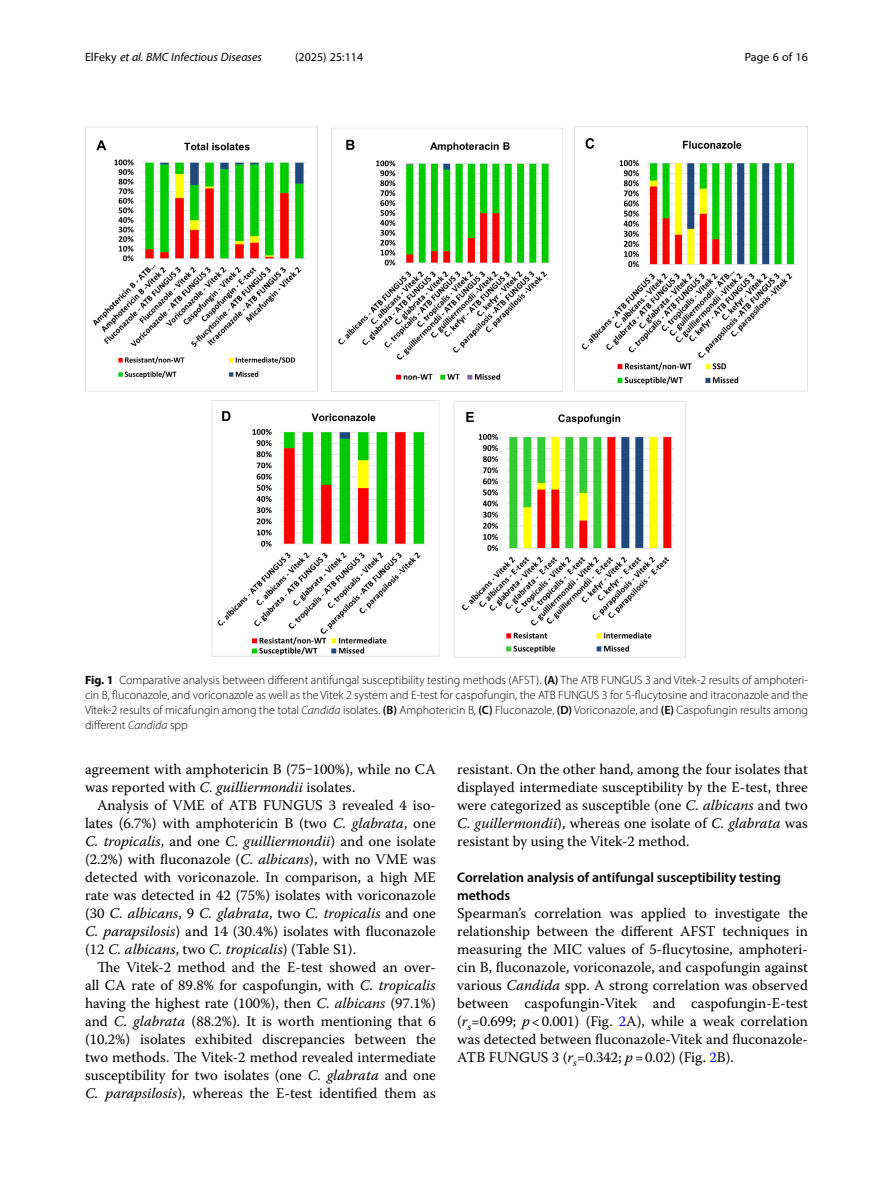
<style>
.page{position:relative;width:893px;height:1191px;background:#fff}
.page>*{position:absolute;margin:0;border:0;box-sizing:border-box;transform-origin:0 0}
.Body_Text_Indent{font:14.7px/18px "Warnock Pro";color:#000;text-align:justify}
.Body_Text{font:14.7px/18px "Warnock Pro";color:#000}
.Head_2{font:600 13.8px/18px "Myriad Pro";color:#000}
.Figure_Caption{font:300 12px/15px "Myriad Pro";color:#000;text-align:justify}
.t1{font:italic 12px "Myriad Pro";color:#000}
.t2{font:12px "Myriad Pro";color:#000}
.s1{font-style:normal}
.s2{font-weight:700}
.s3{font-weight:600}
.s4{font-style:italic}
.s5{color:#00f}
</style>
<div class="page">
<img style="left:85px;top:126px;width:723px;height:531px">
<p class="t1" style="left:85px;top:50px;width:178px"><span class="s1">ElFeky</span> et al. BMC Infectious Diseases</p>
<p class="t2" style="left:295px;top:50px;width:70px">(2025) 25:114</p>
<p class="t2" style="left:745px;top:50px;width:65px">Page 6 of 16</p>
<p class="Figure_Caption" style="left:85px;top:672px;width:724px"><span class="s2">Fig. 1</span> Comparative analysis between different antifungal susceptibility testing methods (AFST). <span class="s3">(A)</span> The ATB FUNGUS 3 and Vitek-2 results of amphoteri&shy;cin B, fluconazole, and voriconazole as well as the Vitek 2 system and E-test for caspofungin, the ATB FUNGUS 3 for 5-flucytosine and itraconazole and the Vitek-2 results of micafungin among the total <span class="s4">Candida</span> isolates. <span class="s3">(B)</span> Amphotericin B, <span class="s3">(C)</span> Fluconazole, <span class="s3">(D)</span> Voriconazole, and <span class="s3">(E)</span> Caspofungin results among different <span class="s4">Candida</span> spp</p>
<p class="Body_Text" style="left:85px;top:760px;width:352px">agreement with amphotericin B (75‒100%), while no CA was reported with <span class="s4">C. guilliermondii</span> isolates.</p>
<p class="Body_Text_Indent" style="left:85px;top:796px;width:352px;text-indent:12px">Analysis of VME of ATB FUNGUS 3 revealed 4 iso&shy;lates (6.7%) with amphotericin B (two <span class="s4">C. glabrata</span>, one <span class="s4">C. tropicalis</span>, and one <span class="s4">C. guilliermondii</span>) and one isolate (2.2%) with fluconazole (<span class="s4">C. albicans</span>), with no VME was detected with voriconazole. In comparison, a high ME rate was detected in 42 (75%) isolates with voriconazole (30 <span class="s4">C. albicans</span>, 9 <span class="s4">C. glabrata</span>, two <span class="s4">C. tropicalis</span> and one <span class="s4">C. parapsilosis</span>) and 14 (30.4%) isolates with fluconazole (12 <span class="s4">C. albicans</span>, two <span class="s4">C. tropicalis</span>) (Table S1).</p>
<p class="Body_Text_Indent" style="left:85px;top:958px;width:352px;text-indent:12px">The Vitek-2 method and the E-test showed an over&shy;all CA rate of 89.8% for caspofungin, with <span class="s4">C. tropicalis </span>having the highest rate (100%), then <span class="s4">C. albicans</span> (97.1%) and <span class="s4">C. glabrata</span> (88.2%). It is worth mentioning that 6 (10.2%) isolates exhibited discrepancies between the two methods. The Vitek-2 method revealed intermediate susceptibility for two isolates (one <span class="s4">C. glabrata</span> and one <span class="s4">C. parapsilosis</span>), whereas the E-test identified them as</p>
<p class="Body_Text_Indent" style="left:457px;top:760px;width:352px">resistant. On the other hand, among the four isolates that displayed intermediate susceptibility by the E-test, three were categorized as susceptible (one <span class="s4">C. albicans</span> and two <span class="s4">C. guillermondii</span>), whereas one isolate of <span class="s4">C. glabrata</span> was resistant by using the Vitek-2 method.</p>
<p class="Head_2" style="left:457px;top:868px;width:325px">Correlation analysis of antifungal susceptibility testing methods</p>
<p class="Body_Text" style="left:457px;top:904px;width:352px;text-align:justify">Spearman’s correlation was applied to investigate the relationship between the different AFST techniques in measuring the MIC values of 5-flucytosine, amphoteri&shy;cin B, fluconazole, voriconazole, and caspofungin against various <span class="s4">Candida</span> spp. A strong correlation was observed between caspofungin-Vitek and caspofungin-E-test (<span class="s4">r</span><sub>s</sub>=0.699; <span class="s4">p</span>&lt;0.001) (Fig. <span class="s5">2</span>A), while a weak correlation was detected between fluconazole-Vitek and fluconazole-ATB FUNGUS 3 (<span class="s4">r</span><sub>s</sub>=0.342; <span class="s4">p</span>=0.02) (Fig. <span class="s5">2</span>B).</p>
</div>
